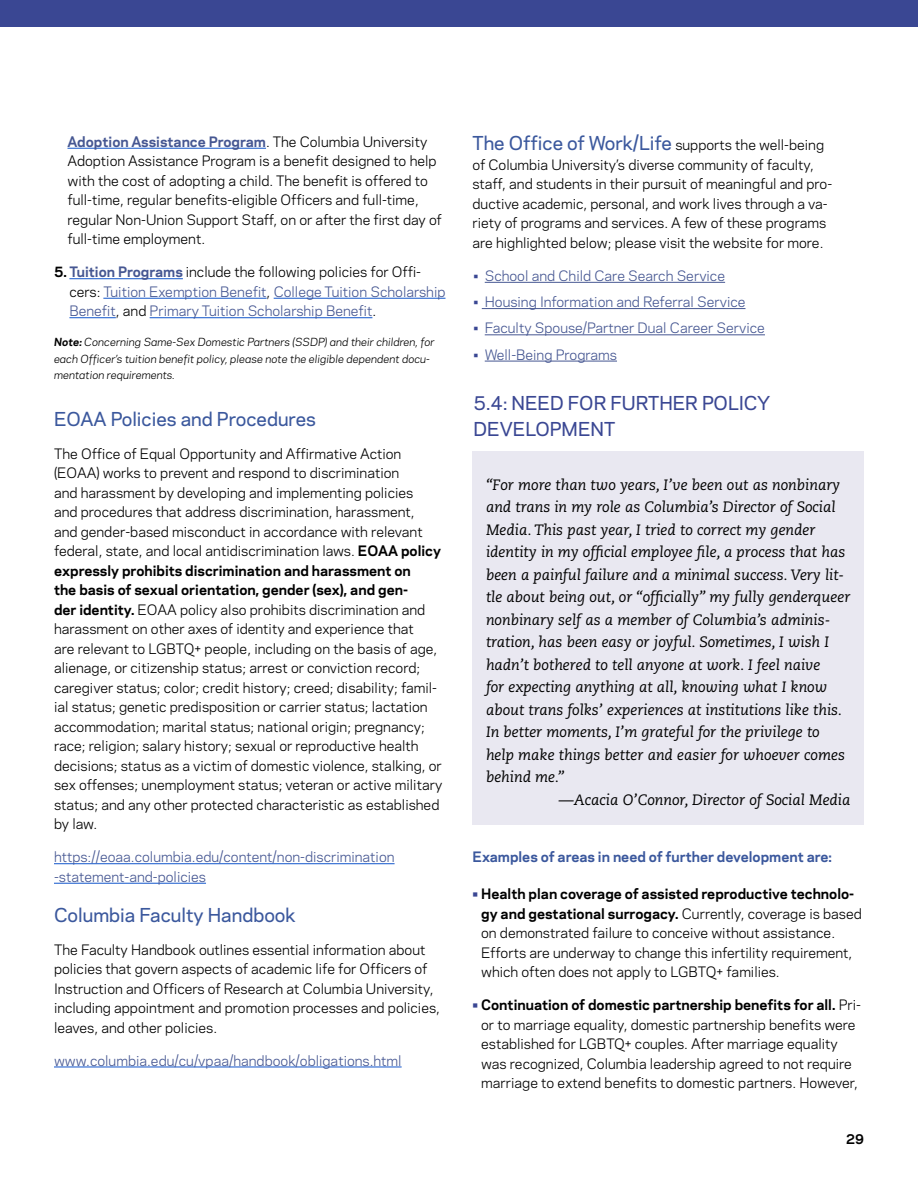
<style>
.page{position:relative;width:918px;height:1188px;background:#fff}
.page>*{position:absolute;margin:0;border:0;box-sizing:border-box;transform-origin:0 0}
.t1{font:500 18px "Galaxie Polaris";color:#3b589d}
.t2{font:500 18px/25.5px "Galaxie Polaris";color:#3a4793}
.quote{font:italic 15px/22.5px "Caecilia";color:#000}
.t3{font:13.5px/19.5px "Galaxie Polaris";color:#000}
.t4{font:13.5px/19.5px "Galaxie Polaris";color:#465792}
.h2_red{font:700 13.5px "Galaxie Polaris";color:#3b589d}
.t5{font:700 12.75px "Galaxie Polaris";color:#000}
.t6{font:italic 10.5px/16.5px "Galaxie Polaris";color:#000}
.s1{font-weight:700;color:#465792}
.s2{font-weight:700;color:#000}
.s3{font-weight:700}
.s4{color:#000}
.s5{font-weight:500;font-size:18px;color:#3b589d}
.s6{color:#3a4793}
.s7{font-weight:700;color:#3a4793}
</style>
<div class="page">
<div style="left:472px;top:452px;width:392px;height:373px;background:#e9e8f1"></div>
<hr style="left:68px;top:148px;width:198px;height:1px;background:#15c">
<hr style="left:69px;top:278px;width:114px;height:1px;background:#15c">
<hr style="left:103px;top:298px;width:164px;height:1px;background:#15c">
<hr style="left:274px;top:298px;width:172px;height:1px;background:#15c">
<hr style="left:69px;top:317px;width:47px;height:1px;background:#15c">
<hr style="left:150px;top:317px;width:222px;height:1px;background:#15c">
<hr style="left:54px;top:863px;width:341px;height:1px;background:#15c">
<hr style="left:54px;top:883px;width:152px;height:1px;background:#15c">
<hr style="left:54px;top:1067px;width:348px;height:1px;background:#15c">
<hr style="left:485px;top:282px;width:240px;height:1px;background:#465792">
<hr style="left:482px;top:308px;width:264px;height:1px;background:#465792">
<hr style="left:485px;top:335px;width:280px;height:1px;background:#465792">
<hr style="left:485px;top:361px;width:132px;height:1px;background:#465792">
<div style="left:0;top:0;width:918px;height:26px;background:#3a4793"></div>
<p class="t3" style="left:68px;top:131px;width:376px"><span class="s1">Adoption Assistance Program</span>. The Columbia University Adoption Assistance Program is a benefit designed to help with the cost of adopting a child. The benefit is offered to full-time, regular benefits-eligible Officers and full-time, regular Non-Union Support Staff, on or after the first day of full-time employment.</p>
<p class="t4" style="left:69px;top:262px;width:378px;text-indent:-15px"><span class="s2">5.</span> <span class="s3">Tuition Programs</span> <span class="s4">include the following policies for Offi&shy;cers:</span> Tuition Exemption Benefit<span class="s4">,</span> College Tuition Scholarship<br>Benefit<span class="s4">, and</span> Primary Tuition Scholarship Benefit<span class="s4">.</span></p>
<p class="t6" style="left:54px;top:334px;width:382px"><span class="s3">Note:</span> Concerning Same-Sex Domestic Partners (SSDP) and their children, for each Officer’s tuition benefit policy, please note the eligible dependent docu&shy;mentation requirements.</p>
<p class="t1" style="left:54px;top:405px;width:263px">EOAA Policies and Procedures</p>
<p class="t3" style="left:54px;top:443px;width:390px">The Office of Equal Opportunity and Affirmative Action (EOAA) works to prevent and respond to discrimination<br>and harassment by developing and implementing policies<br>and procedures that address discrimination, harassment,<br>and gender-based misconduct in accordance with relevant federal, state, and local antidiscrimination laws. <span class="s3">EOAA policy expressly prohibits discrimination and harassment on<br>the basis of sexual orientation, gender (sex), and gen-<br>der identity.</span> EOAA policy also prohibits discrimination and harassment on other axes of identity and experience that<br>are relevant to LGBTQ+ people, including on the basis of age, alienage, or citizenship status; arrest or conviction record; caregiver status; color; credit history; creed; disability; famil&shy;ial status; genetic predisposition or carrier status; lactation accommodation; marital status; national origin; pregnancy; race; religion; salary history; sexual or reproductive health decisions; status as a victim of domestic violence, stalking, or sex offenses; unemployment status; veteran or active military status; and any other protected characteristic as established by law.</p>
<p class="t4" style="left:54px;top:847px;width:342px">https://eoaa.columbia.edu/content/non-discrimination -statement-and-policies</p>
<p class="t1" style="left:54px;top:901px;width:243px">Columbia Faculty Handbook</p>
<p class="t3" style="left:54px;top:939px;width:387px">The Faculty Handbook outlines essential information about policies that govern aspects of academic life for Officers of Instruction and Officers of Research at Columbia University, including appointment and promotion processes and policies, leaves, and other policies.</p>
<p class="t4" style="left:54px;top:1050px;width:349px">www.columbia.edu/cu/vpaa/handbook/obligations.html</p>
<p class="t3" style="left:472px;top:135px;width:361px"><span class="s5">The Office of Work/Life</span> supports the well-being of Columbia University’s diverse community of faculty, staff, and students in their pursuit of meaningful and pro&shy;ductive academic, personal, and work lives through a va&shy;riety of programs and services. A few of these programs are highlighted below; please visit the website for more.</p>
<p class="t4" style="left:474px;top:265px;width:253px"><span class="s6">•</span> School and Child Care Search Service</p>
<p class="t4" style="left:474px;top:292px;width:273px"><span class="s6">•</span> Housing Information and Referral Service</p>
<p class="t4" style="left:474px;top:318px;width:293px"><span class="s6">•</span> Faculty Spouse/Partner Dual Career Service</p>
<p class="t4" style="left:474px;top:344px;width:145px"><span class="s6">•</span> Well-Being Programs</p>
<p class="t2" style="left:474px;top:389px;width:298px">5.4: NEED FOR FURTHER POLICY<br>DEVELOPMENT</p>
<p class="quote" style="left:486px;top:473px;width:366px">“For more than two years, I’ve been out as nonbinary and trans in my role as Columbia’s Director of Social Media. This past year, I tried to correct my gender identity in my official employee file, a process that has been a painful failure and a minimal success. Very lit&shy;tle about being out, or “officially” my fully genderqueer nonbinary self as a member of Columbia’s adminis&shy;tration, has been easy or joyful. Sometimes, I wish I hadn’t bothered to tell anyone at work. I feel naive<br>for expecting anything at all, knowing what I know about trans folks’ experiences at institutions like this.<br>In better moments, I’m grateful for the privilege to help make things better and easier for whoever comes behind me.”</p>
<p class="quote" style="left:559px;top:788px;width:293px">—Acacia O’Connor, Director of Social Media</p>
<h2 class="h2_red" style="left:472px;top:846px;width:361px">Examples of areas in need of further development are:</h2>
<p class="t3" style="left:481px;top:883px;width:382px;text-indent:-9px"><span class="s7">•</span> <span class="s3">Health plan coverage of assisted reproductive technolo&shy;gy and gestational surrogacy.</span> Currently, coverage is based on demonstrated failure to conceive without assistance.<br>Efforts are underway to change this infertility requirement, which often does not apply to LGBTQ+ families.</p>
<p class="t3" style="left:481px;top:994px;width:381px;text-indent:-9px"><span class="s7">•</span> <span class="s3">Continuation of domestic partnership benefits for all.</span> Pri&shy;or to marriage equality, domestic partnership benefits were established for LGBTQ+ couples. After marriage equality was recognized, Columbia leadership agreed to not require marriage to extend benefits to domestic partners. However,</p>
<p class="t5" style="left:846px;top:1130px;width:19px">29</p>
</div>
